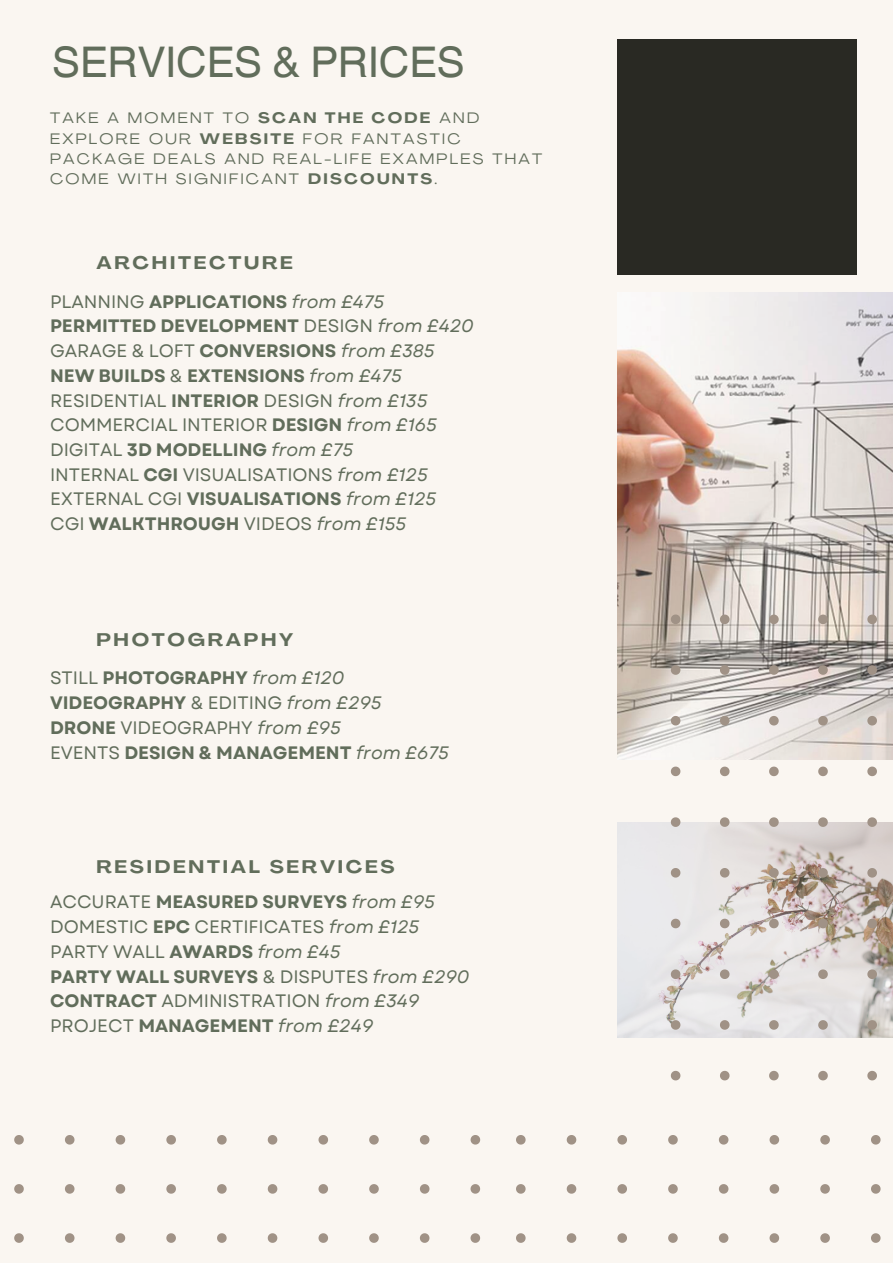
<style>
.page{position:relative;width:893px;height:1264px;background:#fff}
.page>*{position:absolute;margin:0;border:0;box-sizing:border-box;transform-origin:0 0}
.t1{font:42.3px "Helvetica World";color:#616d5b}
.t2{font:700 18px "Garet";letter-spacing:-.005em;color:#616d5b}
.t3{font:18px "Garet";letter-spacing:-.005em;color:#616d5b}
.t4{font:700 expanded 18px "Agrandir";letter-spacing:.155em;color:#616d5b}
.t5{font:expanded 15px/20.2px "Agrandir";letter-spacing:.155em;color:#616d5b}
.s1{font-weight:700}
.s2{font-weight:400}
.s3{font-weight:400;font-style:italic}
.s4{font-style:italic}
</style>
<div class="page">
<div style="left:0;top:0;width:892px;height:1262px;background:#faf6f1"></div>
<div style="left:617px;top:822px;width:53px;height:215px;background:#e9e9eb"></div>
<img style="left:617px;top:292px;width:275px;height:467px">
<svg style="left:14px;top:1135px;width:466px;height:108px"></svg>
<svg style="left:516px;top:1135px;width:365px;height:108px"></svg>
<div style="left:617px;top:39px;width:239px;height:236px;background:#292923"></div>
<svg style="left:670px;top:614px;width:222px;height:466px"></svg>
<p class="t1" style="left:52px;top:37px;width:414px">SERVICES &amp; PRICES</p>
<p class="t5" style="left:50px;top:109px;width:493px">TAKE A MOMENT TO <span class="s1">SCAN THE CODE</span> AND EXPLORE OUR <span class="s1">WEBSITE</span> FOR FANTASTIC PACKAGE DEALS AND REAL-LIFE EXAMPLES THAT COME WITH SIGNIFICANT <span class="s1">DISCOUNTS</span>.</p>
<p class="t4" style="left:96px;top:255px;width:198px">ARCHITECTURE</p>
<p class="t2" style="left:50px;top:288px;width:336px"><span class="s2">PLANNING</span> APPLICATIONS <span class="s3">from £475</span></p>
<p class="t2" style="left:50px;top:313px;width:425px">PERMITTED DEVELOPMENT <span class="s2">DESIGN</span> <span class="s3">from £420</span></p>
<p class="t3" style="left:50px;top:338px;width:386px">GARAGE &amp; LOFT <span class="s1">CONVERSIONS</span> <span class="s4">from £385</span></p>
<p class="t2" style="left:50px;top:362px;width:353px">NEW BUILDS <span class="s2">&amp;</span> EXTENSIONS <span class="s3">from £475</span></p>
<p class="t3" style="left:50px;top:387px;width:379px">RESIDENTIAL <span class="s1">INTERIOR</span> DESIGN <span class="s4">from £135</span></p>
<p class="t3" style="left:50px;top:412px;width:388px">COMMERCIAL INTERIOR <span class="s1">DESIGN</span> <span class="s4">from £165</span></p>
<p class="t2" style="left:50px;top:437px;width:304px"><span class="s2">DIGITAL</span> 3D MODELLING <span class="s3">from £75</span></p>
<p class="t3" style="left:50px;top:461px;width:379px">INTERNAL <span class="s1">CGI</span> VISUALISATIONS <span class="s4">from £125</span></p>
<p class="t2" style="left:50px;top:486px;width:388px"><span class="s2">EXTERNAL CGI</span> VISUALISATIONS <span class="s3">from £125</span></p>
<p class="t2" style="left:50px;top:511px;width:357px"><span class="s2">CGI</span> WALKTHROUGH <span class="s2">VIDEOS</span> <span class="s3">from £155</span></p>
<p class="t4" style="left:96px;top:632px;width:198px">PHOTOGRAPHY</p>
<p class="t2" style="left:50px;top:665px;width:296px"><span class="s2">STILL</span> PHOTOGRAPHY <span class="s3">from £120</span></p>
<p class="t2" style="left:50px;top:690px;width:333px">VIDEOGRAPHY <span class="s2">&amp; EDITING</span> <span class="s3">from £295</span></p>
<p class="t3" style="left:50px;top:714px;width:292px"><span class="s1">DRONE</span> VIDEOGRAPHY <span class="s4">from £95</span></p>
<p class="t2" style="left:50px;top:739px;width:400px"><span class="s2">EVENTS</span> DESIGN &amp; MANAGEMENT <span class="s3">from £675</span></p>
<p class="t4" style="left:96px;top:859px;width:300px">RESIDENTIAL SERVICES</p>
<p class="t2" style="left:50px;top:889px;width:386px"><span class="s2">ACCURATE</span> MEASURED SURVEYS <span class="s3">from £95</span></p>
<p class="t3" style="left:50px;top:913px;width:371px">DOMESTIC <span class="s1">EPC</span> CERTIFICATES <span class="s4">from £125</span></p>
<p class="t3" style="left:50px;top:938px;width:292px">PARTY WALL <span class="s1">AWARDS</span> <span class="s4">from £45</span></p>
<p class="t2" style="left:50px;top:963px;width:421px">PARTY WALL SURVEYS <span class="s2">&amp; DISPUTES</span> <span class="s3">from £290</span></p>
<p class="t3" style="left:50px;top:988px;width:371px"><span class="s1">CONTRACT</span> ADMINISTRATION <span class="s4">from £349</span></p>
<p class="t2" style="left:50px;top:1012px;width:324px"><span class="s2">PROJECT</span> MANAGEMENT <span class="s3">from £249</span></p>
</div>
